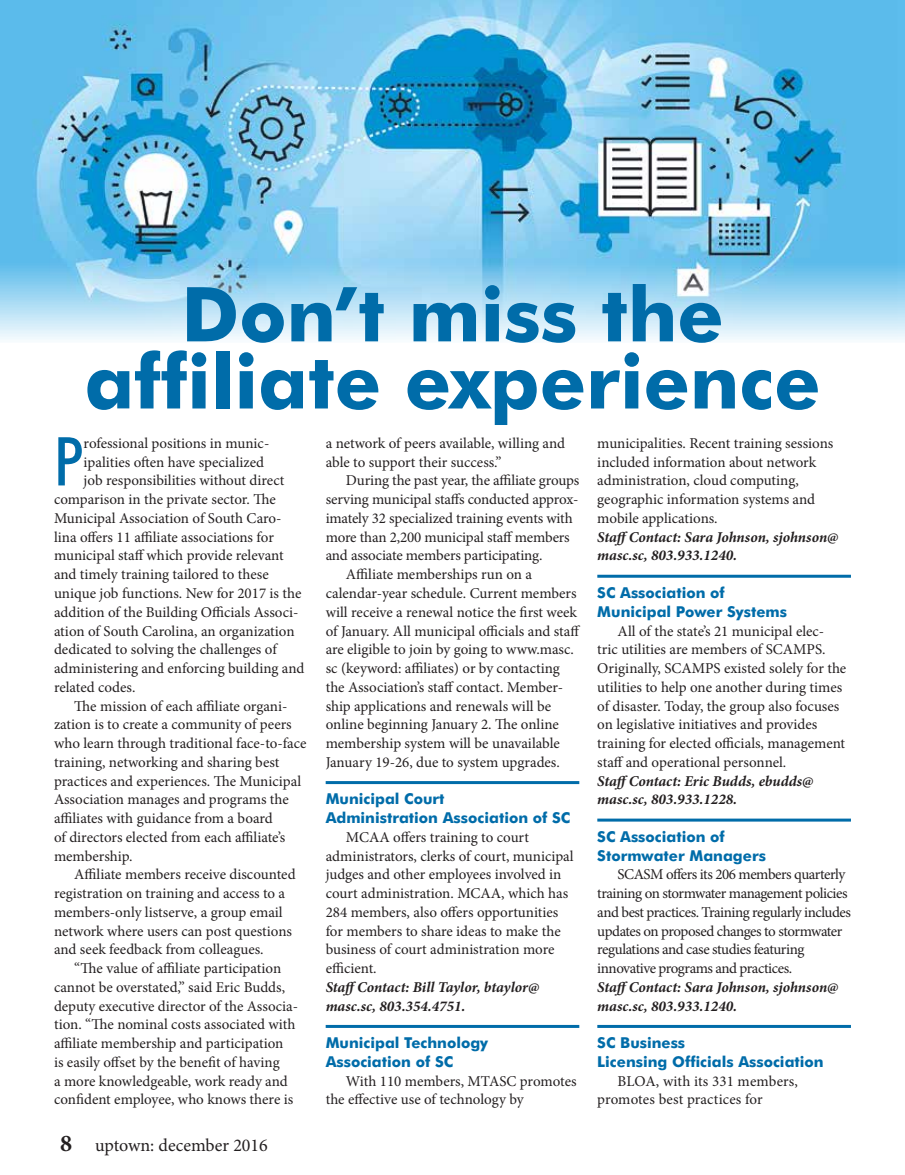
<style>
.page{position:relative;width:905px;height:1175px;background:#fff}
.page>*{position:absolute;margin:0;border:0;box-sizing:border-box;transform-origin:0 0}
.t1{font:700 75.75px/67.1px "Futura BT";color:#006ca9;text-align:center}
.t2{font:500 condensed 67.65px "Futura BT";color:#006ca9}
.t3{font:18px "Minion Pro";color:#231f20}
.t4{font:15px/18.8px "Minion Pro";letter-spacing:-.005em;color:#231f20}
.t5{font:italic 700 15px/18.8px "Minion Pro";color:#231f20}
.t6{font:15px/18.8px "Minion Pro";letter-spacing:-.03em;color:#231f20}
.t7{font:700 15px/18.8px "Futura BT";color:#006ca9}
.s1{font-weight:700;font-size:24px}
</style>
<div class="page">
<img style="left:0;top:0;width:904px;height:340px">
<hr style="left:326px;top:781px;width:253px;height:3px;background:#006ca9">
<svg style="left:326px;top:1024px;width:253px;height:4px"></svg>
<svg style="left:597px;top:574px;width:253px;height:4px"></svg>
<hr style="left:597px;top:818px;width:253px;height:3px;background:#006ca9">
<svg style="left:597px;top:1024px;width:253px;height:4px"></svg>
<h1 class="t1" style="left:84px;top:280px;width:737px">Don’t miss the affiliate experience</h1>
<h2 class="t2" style="left:54px;top:420px;width:31px">P</h2>
<p class="t4" style="left:84px;top:434px;width:187px">rofessional positions in munic-</p>
<p class="t4" style="left:84px;top:452px;width:182px">ipalities often have specialized</p>
<p class="t4" style="left:84px;top:471px;width:202px">job responsibilities without direct</p>
<p class="t4" style="left:54px;top:490px;width:223px">comparison in the private sector. The</p>
<p class="t4" style="left:54px;top:509px;width:229px">Municipal Association of South Caro-</p>
<p class="t4" style="left:54px;top:527px;width:221px">lina offers 11 affiliate associations for</p>
<p class="t4" style="left:54px;top:546px;width:231px">municipal staff which provide relevant</p>
<p class="t4" style="left:54px;top:565px;width:216px">and timely training tailored to these</p>
<p class="t4" style="left:54px;top:584px;width:249px">unique job functions. New for 2017 is the</p>
<p class="t4" style="left:54px;top:602px;width:246px">addition of the Building Officials Associ-</p>
<p class="t4" style="left:54px;top:621px;width:242px">ation of South Carolina, an organization</p>
<p class="t4" style="left:54px;top:640px;width:224px">dedicated to solving the challenges of</p>
<p class="t4" style="left:54px;top:659px;width:252px">administering and enforcing building and</p>
<p class="t4" style="left:54px;top:677px;width:83px">related codes.</p>
<p class="t4" style="left:74px;top:696px;width:214px">The mission of each affiliate organi-</p>
<p class="t4" style="left:54px;top:715px;width:239px">zation is to create a community of peers</p>
<p class="t4" style="left:54px;top:734px;width:254px">who learn through traditional face-to-face</p>
<p class="t4" style="left:54px;top:752px;width:227px">training, networking and sharing best</p>
<p class="t4" style="left:54px;top:771px;width:248px">practices and experiences. The Municipal</p>
<p class="t4" style="left:54px;top:790px;width:236px">Association manages and programs the</p>
<p class="t4" style="left:54px;top:809px;width:220px">affiliates with guidance from a board</p>
<p class="t4" style="left:54px;top:827px;width:233px">of directors elected from each affiliate’s</p>
<p class="t4" style="left:54px;top:846px;width:80px">membership.</p>
<p class="t4" style="left:74px;top:865px;width:223px">Affiliate members receive discounted</p>
<p class="t4" style="left:54px;top:884px;width:233px">registration on training and access to a</p>
<p class="t4" style="left:54px;top:902px;width:230px">members-only listserve, a group email</p>
<p class="t4" style="left:54px;top:921px;width:239px">network where users can post questions</p>
<p class="t4" style="left:54px;top:940px;width:211px">and seek feedback from colleagues.</p>
<p class="t4" style="left:74px;top:959px;width:208px">“The value of affiliate participation</p>
<p class="t4" style="left:54px;top:977px;width:232px">cannot be overstated,” said Eric Budds,</p>
<p class="t4" style="left:54px;top:996px;width:246px">deputy executive director of the Associa-</p>
<p class="t4" style="left:54px;top:1015px;width:243px">tion. “The nominal costs associated with</p>
<p class="t4" style="left:54px;top:1034px;width:231px">affiliate membership and participation</p>
<p class="t4" style="left:54px;top:1052px;width:227px">is easily offset by the benefit of having</p>
<p class="t4" style="left:54px;top:1071px;width:235px">a more knowledgeable, work ready and</p>
<p class="t4" style="left:54px;top:1090px;width:241px">confident employee, who knows there is</p>
<p class="t3" style="left:60px;top:1133px;width:209px"><span class="s1">8</span> uptown: december 2016</p>
<p class="t4" style="left:326px;top:434px;width:241px">a network of peers available, willing and able to support their success.”</p>
<p class="t4" style="left:346px;top:471px;width:235px">During the past year, the affiliate groups</p>
<p class="t4" style="left:326px;top:490px;width:254px">serving municipal staffs conducted approx-</p>
<p class="t4" style="left:326px;top:509px;width:249px">imately 32 specialized training events with</p>
<p class="t4" style="left:326px;top:527px;width:245px">more than 2,200 municipal staff members</p>
<p class="t4" style="left:326px;top:546px;width:218px">and associate members participating.</p>
<p class="t4" style="left:346px;top:565px;width:188px">Affiliate memberships run on a</p>
<p class="t4" style="left:326px;top:584px;width:252px">calendar-year schedule. Current members</p>
<p class="t4" style="left:326px;top:602px;width:253px">will receive a renewal notice the first week</p>
<p class="t4" style="left:326px;top:621px;width:256px">of January. All municipal officials and staff</p>
<p class="t4" style="left:326px;top:640px;width:250px">are eligible to join by going to www.masc.</p>
<p class="t4" style="left:326px;top:659px;width:236px">sc (keyword: affiliates) or by contacting</p>
<p class="t4" style="left:326px;top:677px;width:239px">the Association’s staff contact. Member-</p>
<p class="t4" style="left:326px;top:696px;width:227px">ship applications and renewals will be</p>
<p class="t4" style="left:326px;top:715px;width:235px">online beginning January 2. The online</p>
<p class="t4" style="left:326px;top:734px;width:236px">membership system will be unavailable</p>
<p class="t4" style="left:326px;top:752px;width:236px">January 19-26, due to system upgrades.</p>
<p class="t7" style="left:326px;top:789px;width:246px">Municipal Court<br>Administration Association of SC</p>
<p class="t4" style="left:326px;top:827px;width:249px;text-indent:20px">MCAA offers training to court administrators, clerks of court, municipal judges and other employees involved in court administration. MCAA, which has 284 members, also offers opportunities for members to share ideas to make the business of court administration more efficient.</p>
<p class="t5" style="left:326px;top:977px;width:215px">Staff Contact: Bill Taylor, btaylor@ masc.sc, 803.354.4751.</p>
<p class="t7" style="left:326px;top:1033px;width:164px">Municipal Technology<br>Association of SC</p>
<p class="t4" style="left:326px;top:1071px;width:252px;text-indent:20px">With 110 members, MTASC promotes the effective use of technology by</p>
<p class="t4" style="left:597px;top:434px;width:237px">municipalities. Recent training sessions included information about network administration, cloud computing, geographic information systems and mobile applications.</p>
<p class="t5" style="left:597px;top:527px;width:243px">Staff Contact: Sara Johnson, sjohnson@ masc.sc, 803.933.1240.</p>
<p class="t7" style="left:597px;top:583px;width:191px">SC Association of<br>Municipal Power Systems</p>
<p class="t4" style="left:597px;top:621px;width:250px;text-indent:20px">All of the state’s 21 municipal elec&shy;tric utilities are members of SCAMPS.<br>Originally, SCAMPS existed solely for the utilities to help one another during times of disaster. Today, the group also focuses on legislative initiatives and provides training for elected officials, management staff and operational personnel.</p>
<p class="t5" style="left:597px;top:771px;width:218px">Staff Contact: Eric Budds, ebudds@ masc.sc, 803.933.1228.</p>
<p class="t7" style="left:597px;top:827px;width:170px">SC Association of<br>Stormwater Managers</p>
<p class="t6" style="left:597px;top:865px;width:255px;text-indent:20px">SCASM offers its 206 members quarterly training on stormwater management policies and best practices. Training regularly includes updates on proposed changes to stormwater regulations and case studies featuring innovative programs and practices.</p>
<p class="t5" style="left:597px;top:977px;width:243px">Staff Contact: Sara Johnson, sjohnson@ masc.sc, 803.933.1240.</p>
<p class="t7" style="left:597px;top:1033px;width:228px">SC Business<br>Licensing Officials Association</p>
<p class="t4" style="left:597px;top:1071px;width:202px;text-indent:20px">BLOA, with its 331 members, promotes best practices for</p>
</div>
